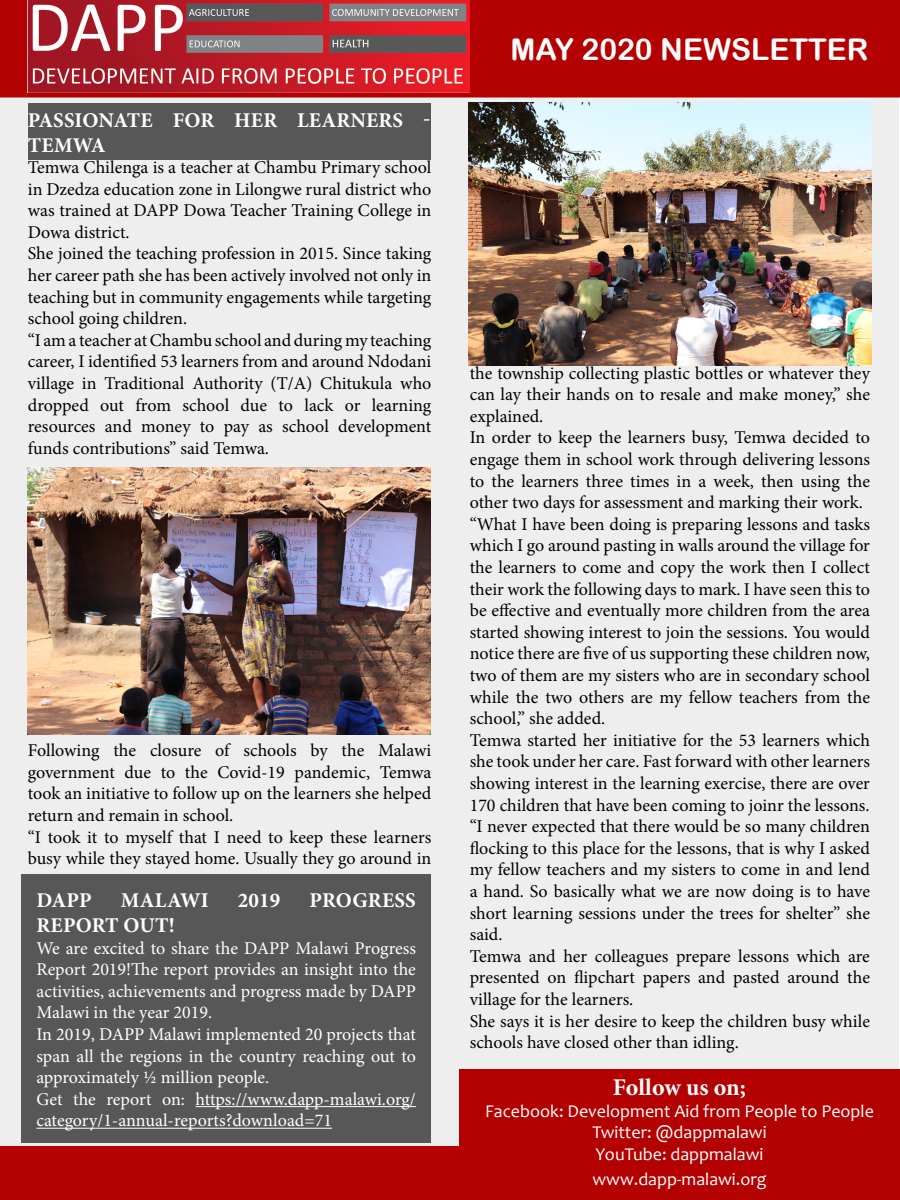
<style>
.page{position:relative;width:900px;height:1200px;background:#fff}
.page>*{position:absolute;margin:0;border:0;box-sizing:border-box;transform-origin:0 0}
.t1{font:30px "Arial Rounded MT Bold";color:#fff}
.t2{font:700 24px "Minion Pro";letter-spacing:-.005em;color:#fff}
.t3{font:700 21px/25.2px "Minion Pro";letter-spacing:.01em;color:#fff}
.t4{font:18px/21.6px "Minion Pro";letter-spacing:-.005em;color:#000;text-align:justify}
.t5{font:18px/21.6px "Minion Pro";color:#fff;text-align:justify}
.t6{font:18px "Candara";color:#fff}
</style>
<div class="page">
<div style="left:0;top:0;width:898px;height:1184px;background:#eeeeef"></div>
<div style="left:1px;top:1147px;width:898px;height:52px;background:#b30000"></div>
<div style="left:0;top:1146px;width:900px;height:54px;border:2px solid #b30000"></div>
<div style="left:0;top:0;width:900px;height:98px;background:#b30000"></div>
<div style="left:459px;top:1069px;width:441px;height:125px;background:#b30000"></div>
<div style="left:28px;top:104px;width:402px;height:56px;background:#575757"></div>
<img style="left:28px;top:0;width:442px;height:92px">
<img style="left:468px;top:102px;width:404px;height:264px">
<img style="left:27px;top:468px;width:404px;height:266px">
<div style="left:21px;top:875px;width:410px;height:268px;background:#575757"></div>
<hr style="left:196px;top:1106px;width:220px;height:1px;background:#fff">
<hr style="left:36px;top:1128px;width:296px;height:1px;background:#fff">
<p class="t3" style="left:28px;top:107px;width:404px">PASSIONATE FOR HER LEARNERS -<br>TEMWA</p>
<p class="t4" style="left:28px;top:156px;width:405px">Temwa Chilenga is a teacher at Chambu Primary school in Dzedza education zone in Lilongwe rural district who was trained at DAPP Dowa Teacher Training College in Dowa district.</p>
<p class="t4" style="left:28px;top:243px;width:405px">She joined the teaching profession in 2015. Since taking her career path she has been actively involved not only in teaching but in community engagements while targeting school going children.</p>
<p class="t4" style="left:28px;top:329px;width:405px">“I am a teacher at Chambu school and during my teaching career, I identified 53 learners from and around Ndodani village in Traditional Authority (T/A) Chitukula who dropped out from school due to lack or learning resources and money to pay as school development funds contributions” said Temwa.</p>
<p class="t4" style="left:28px;top:740px;width:405px">Following the closure of schools by the Malawi government due to the Covid-19 pandemic, Temwa took an initiative to follow up on the learners she helped return and remain in school.</p>
<p class="t4" style="left:28px;top:826px;width:405px">“I took it to myself that I need to keep these learners busy while they stayed home. Usually they go around in</p>
<p class="t3" style="left:37px;top:887px;width:57px">DAPP</p>
<p class="t3" style="left:121px;top:887px;width:89px">MALAWI</p>
<p class="t3" style="left:238px;top:887px;width:44px">2019</p>
<p class="t3" style="left:309px;top:887px;width:108px">PROGRESS</p>
<p class="t3" style="left:37px;top:912px;width:140px">REPORT OUT!</p>
<p class="t5" style="left:36px;top:937px;width:381px">We are excited to share the DAPP Malawi Progress Report 2019!The report provides an insight into the activities, achievements and progress made by DAPP Malawi in the year 2019.</p>
<p class="t5" style="left:36px;top:1024px;width:381px">In 2019, DAPP Malawi implemented 20 projects that span all the regions in the country reaching out to approximately ½ million people.</p>
<p class="t5" style="left:36px;top:1088px;width:381px">Get the report on: https://www.dapp-malawi.org/ category/1-annual-reports?download=71</p>
<p class="t1" style="left:511px;top:32px;width:359px">MAY 2020 NEWSLETTER</p>
<p class="t4" style="left:470px;top:362px;width:402px">the township collecting plastic bottles or whatever they can lay their hands on to resale and make money,” she explained.</p>
<p class="t4" style="left:470px;top:427px;width:402px">In order to keep the learners busy, Temwa decided to engage them in school work through delivering lessons to the learners three times in a week, then using the other two days for assessment and marking their work.</p>
<p class="t4" style="left:470px;top:513px;width:402px">“What I have been doing is preparing lessons and tasks which I go around pasting in walls around the village for the learners to come and copy the work then I collect their work the following days to mark. I have seen this to be effective and eventually more children from the area started showing interest to join the sessions. You would notice there are five of us supporting these children now, two of them are my sisters who are in secondary school while the two others are my fellow teachers from the school,” she added.</p>
<p class="t4" style="left:470px;top:729px;width:402px">Temwa started her initiative for the 53 learners which she took under her care. Fast forward with other learners showing interest in the learning exercise, there are over 170 children that have been coming to joinr the lessons.</p>
<p class="t4" style="left:470px;top:816px;width:402px">“I never expected that there would be so many children flocking to this place for the lessons, that is why I asked my fellow teachers and my sisters to come in and lend a hand. So basically what we are now doing is to have short learning sessions under the trees for shelter” she said.</p>
<p class="t4" style="left:470px;top:945px;width:402px">Temwa and her colleagues prepare lessons which are presented on flipchart papers and pasted around the village for the learners.</p>
<p class="t4" style="left:470px;top:1010px;width:402px">She says it is her desire to keep the children busy while schools have closed other than idling.</p>
<p class="t2" style="left:613px;top:1070px;width:135px">Follow us on;</p>
<p class="t6" style="left:485px;top:1099px;width:390px">Facebook: Development Aid from People to People</p>
<p class="t6" style="left:592px;top:1121px;width:176px">Twitter: @dappmalawi</p>
<p class="t6" style="left:596px;top:1143px;width:169px">YouTube: dappmalawi</p>
<p class="t6" style="left:592px;top:1168px;width:176px">www.dapp-malawi.org</p>
</div>
